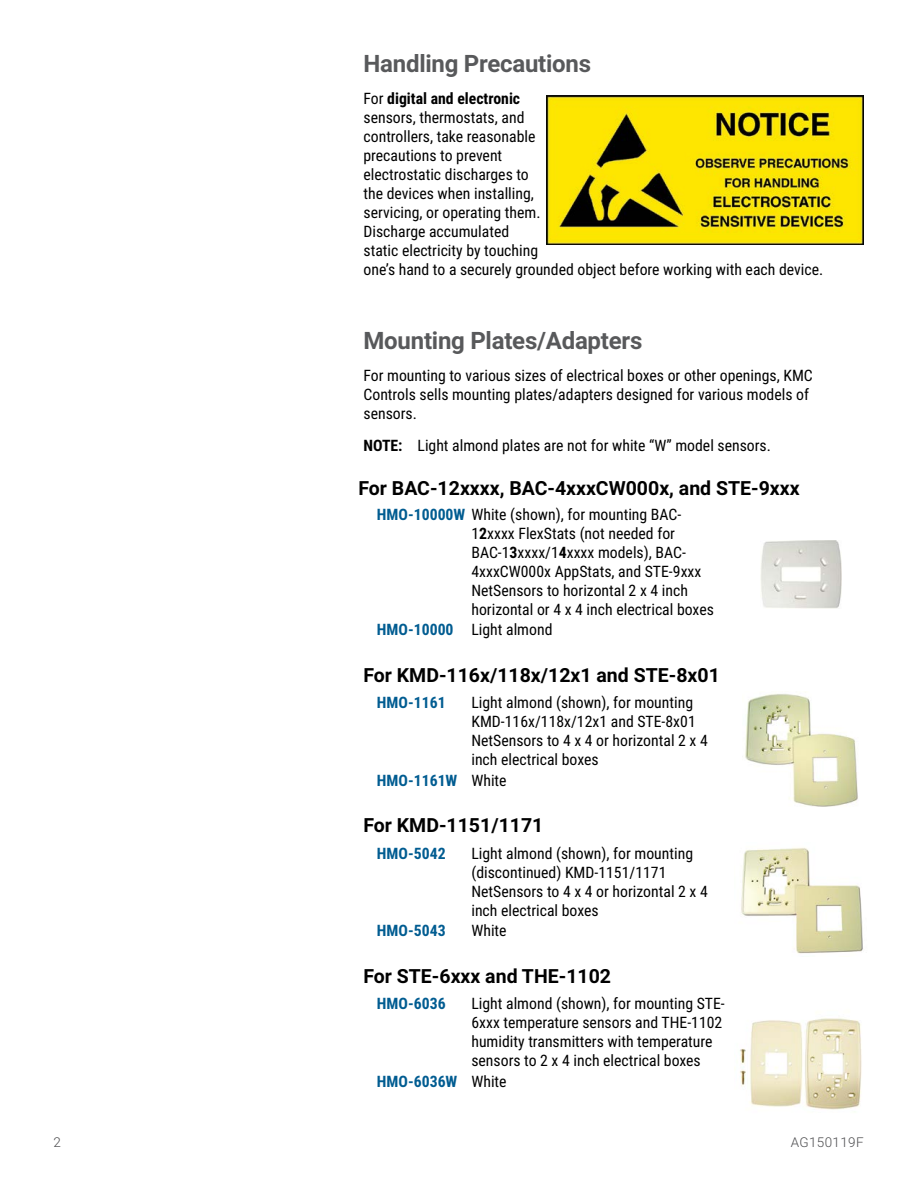
<style>
.page{position:relative;width:918px;height:1188px;background:#fff}
.page>*{position:absolute;margin:0;border:0;box-sizing:border-box;transform-origin:0 0}
.t1{font:700 24px "Roboto";letter-spacing:-.01em;color:#58595b}
.t2{font:700 19.5px "Roboto";color:#000}
.t3{font:15.75px/18.9px "Roboto Condensed";color:#000}
.t4{font:700 15.75px "Roboto Condensed";color:#005c91}
.t5{font:300 13.5px "Roboto";letter-spacing:.025em;color:#4d4d4f}
.s1{font-weight:700}
.s2{font-weight:700;color:#005c91}
.s3{font-weight:400;color:#000}
</style>
<div class="page">
<img style="left:547px;top:95px;width:317px;height:150px">
<img style="left:745px;top:694px;width:113px;height:113px">
<img style="left:741px;top:847px;width:122px;height:107px">
<img style="left:761px;top:540px;width:80px;height:69px">
<img style="left:740px;top:1018px;width:122px;height:92px">
<h1 class="t1" style="left:364px;top:47px;width:229px">Handling Precautions</h1>
<p class="t3" style="left:364px;top:89px;width:461px">For <span class="s1">digital and electronic<br></span>sensors, thermostats, and<br>controllers, take reasonable<br>precautions to prevent<br>electrostatic discharges to<br>the devices when installing,<br>servicing, or operating them.<br>Discharge accumulated<br>static electricity by touching<br>one’s hand to a securely grounded object before working with each device.</p>
<h1 class="t1" style="left:364px;top:323px;width:280px">Mounting Plates/Adapters</h1>
<p class="t3" style="left:364px;top:365px;width:451px">For mounting to various sizes of electrical boxes or other openings, KMC<br>Controls sells mounting plates/adapters designed for various models of sensors.</p>
<p class="t3" style="left:364px;top:436px;width:409px"><span class="s1">NOTE:</span> Light almond plates are not for white “W” model sensors.</p>
<p class="t2" style="left:358px;top:475px;width:443px">For BAC-12xxxx, BAC-4xxxCW000x, and STE-9xxx</p>
<p class="t3" style="left:471px;top:505px;width:244px;text-indent:-94px"><span class="s2">HMO-10000W</span> White (shown), for mounting BAC-1<span class="s1">2</span>xxxx FlexStats (not needed for BAC-1<span class="s1">3</span>xxxx/1<span class="s1">4</span>xxxx models), BAC-4xxxCW000x AppStats, and STE-9xxx NetSensors to horizontal 2 x 4 inch horizontal or 4 x 4 inch electrical boxes</p>
<p class="t3" style="left:377px;top:620px;width:177px"><span class="s2">HMO-10000</span> Light almond</p>
<p class="t2" style="left:363px;top:661px;width:358px">For KMD-116x/118x/12x1 and STE-8x01</p>
<p class="t4" style="left:377px;top:692px;width:70px">HMO-1161</p>
<p class="t3" style="left:471px;top:693px;width:238px">Light almond (shown), for mounting<br>KMD-116x/118x/12x1 and STE-8x01<br>NetSensors to 4 x 4 or horizontal 2 x 4 inch electrical boxes</p>
<p class="t4" style="left:377px;top:769px;width:131px">HMO-1161W <span class="s3">White</span></p>
<p class="t2" style="left:363px;top:812px;width:182px">For KMD-1151/1171</p>
<p class="t4" style="left:377px;top:842px;width:70px">HMO-5042</p>
<p class="t3" style="left:471px;top:843px;width:238px">Light almond (shown), for mounting (discontinued) KMD-1151/1171<br>NetSensors to 4 x 4 or horizontal 2 x 4 inch electrical boxes</p>
<p class="t4" style="left:377px;top:920px;width:70px">HMO-5043</p>
<p class="t3" style="left:471px;top:921px;width:37px">White</p>
<p class="t2" style="left:363px;top:962px;width:249px">For STE-6xxx and THE-1102</p>
<p class="t4" style="left:377px;top:993px;width:70px">HMO-6036</p>
<p class="t3" style="left:471px;top:994px;width:255px">Light almond (shown), for mounting STE-6xxx temperature sensors and THE-1102 humidity transmitters with temperature sensors to 2 x 4 inch electrical boxes</p>
<p class="t4" style="left:377px;top:1070px;width:131px">HMO-6036W <span class="s3">White</span></p>
<p class="t5" style="left:53px;top:1132px;width:9px">2</p>
<p class="t5" style="left:791px;top:1132px;width:74px">AG150119F</p>
</div>
